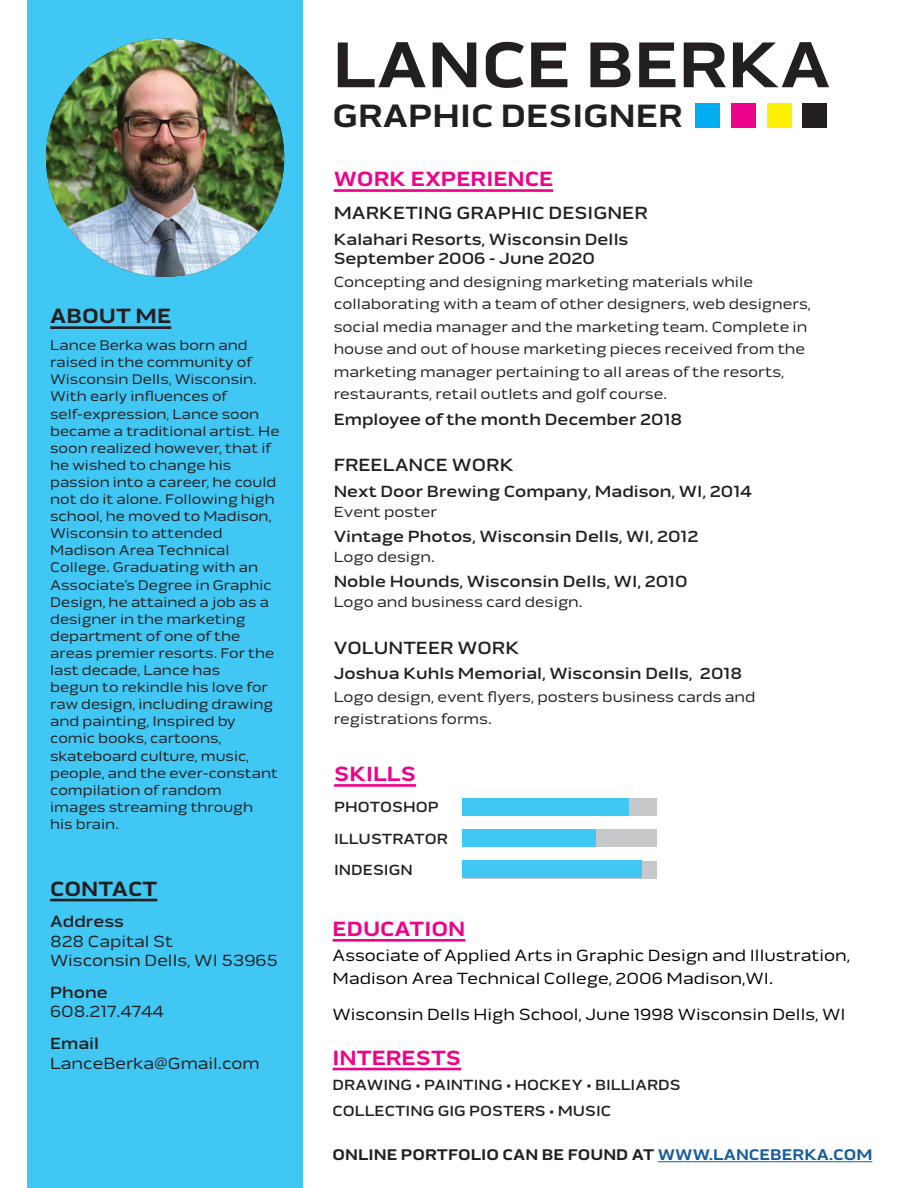
<style>
.page{position:relative;width:918px;height:1188px;background:#fff}
.page>*{position:absolute;margin:0;border:0;box-sizing:border-box;transform-origin:0 0}
.t1{font:700 65.85px "Pill Gothic 900 mg";color:#231f20}
.t2{font:700 32.85px "Pill Gothic 900 mg";color:#231f20}
.t3{font:700 21px "Pill Gothic 900 mg";color:#ed028c}
.t4{font:700 21px "Pill Gothic 900 mg";color:#231f20}
.t5{font:500 18px "Pill Gothic 900 mg";color:#231f20}
.t6{font:500 16.5px/19.8px "Pill Gothic 900 mg";color:#231f20}
.t7{font:16.5px/22.5px "Pill Gothic 900 mg";color:#000}
.t8{font:16.5px/19.5px "Pill Gothic 900 mg";color:#231f20}
.t9{font:700 15.75px "Pill Gothic 900 mg";color:#231f20}
.t10{font:15px/22.5px "Pill Gothic 900 mg";color:#231f20}
.t11{font:500 15px/31.5px "Pill Gothic 900 mg";color:#231f20}
.t12{font:14.25px/17.1px "Pill Gothic 900 mg";color:#231f20}
.s1{color:#175d9e}
</style>
<div class="page">
<hr style="left:334px;top:189px;width:219px;height:3px;background:#ed028c">
<hr style="left:333px;top:939px;width:132px;height:3px;background:#ed028c">
<hr style="left:333px;top:1068px;width:128px;height:2px;background:#ed028c">
<div style="left:27px;top:0;width:275px;height:1188px;background:#40c7f4"></div>
<img style="left:46px;top:39px;width:238px;height:238px;border-radius:119px">
<hr style="left:50px;top:326px;width:121px;height:3px;background:#231f20">
<hr style="left:50px;top:899px;width:107px;height:2px;background:#231f20">
<hr style="left:334px;top:784px;width:82px;height:3px;background:#ed028c">
<div style="left:463px;top:798px;width:194px;height:18px;background:#c7c8ca"></div>
<div style="left:463px;top:829px;width:194px;height:18px;background:#c7c8ca"></div>
<div style="left:463px;top:861px;width:194px;height:18px;background:#c7c8ca"></div>
<div style="left:463px;top:798px;width:166px;height:18px;background:#40c7f4"></div>
<div style="left:463px;top:860px;width:179px;height:18px;background:#40c7f4"></div>
<div style="left:463px;top:829px;width:133px;height:18px;background:#40c7f4"></div>
<div style="left:695px;top:103px;width:25px;height:25px;background:#00aeef"></div>
<div style="left:767px;top:103px;width:25px;height:25px;background:#fff101"></div>
<div style="left:731px;top:103px;width:25px;height:25px;background:#ed028c"></div>
<div style="left:802px;top:103px;width:25px;height:25px;background:#231f20"></div>
<hr style="left:658px;top:1161px;width:214px;height:1px;background:#175d9e">
<h3 class="t4" style="left:50px;top:303px;width:123px">ABOUT ME</h3>
<p class="t12" style="left:50px;top:337px;width:231px">Lance Berka was born and raised in the community of<br>Wisconsin Dells, Wisconsin.<br>With early influences of self-expression, Lance soon became a traditional artist. He soon realized however, that if he wished to change his passion into a career, he could not do it alone. Following high school, he moved to Madison,<br>Wisconsin to attended<br>Madison Area Technical<br>College. Graduating with an<br>Associate’s Degree in Graphic<br>Design, he attained a job as a designer in the marketing department of one of the areas premier resorts. For the last decade, Lance has<br>begun to rekindle his love for raw design, including drawing and painting, Inspired by comic books, cartoons, skateboard culture, music, people, and the ever-constant compilation of random images streaming through<br>his brain.</p>
<h3 class="t4" style="left:50px;top:876px;width:109px">CONTACT</h3>
<p class="t6" style="left:50px;top:912px;width:75px">Address</p>
<p class="t8" style="left:50px;top:931px;width:229px">828 Capital St<br>Wisconsin Dells, WI 53965</p>
<p class="t6" style="left:50px;top:982px;width:59px">Phone</p>
<p class="t8" style="left:50px;top:1002px;width:115px">608.217.4744</p>
<p class="t6" style="left:50px;top:1034px;width:51px">Email</p>
<p class="t8" style="left:50px;top:1053px;width:211px">LanceBerka@Gmail.com</p>
<h1 class="t1" style="left:333px;top:25px;width:500px">LANCE BERKA</h1>
<h2 class="t2" style="left:333px;top:96px;width:352px">GRAPHIC DESIGNER</h2>
<h3 class="t3" style="left:334px;top:166px;width:221px">WORK EXPERIENCE</h3>
<p class="t5" style="left:334px;top:202px;width:315px">MARKETING GRAPHIC DESIGNER</p>
<p class="t6" style="left:334px;top:229px;width:296px">Kalahari Resorts, Wisconsin Dells<br>September 2006 - June 2020</p>
<p class="t10" style="left:334px;top:271px;width:479px">Concepting and designing marketing materials while collaborating with a team of other designers, web designers, social media manager and the marketing team. Complete in house and out of house marketing pieces received from the marketing manager pertaining to all areas of the resorts, restaurants, retail outlets and golf course.</p>
<p class="t6" style="left:334px;top:410px;width:350px">Employee of the month December 2018</p>
<p class="t5" style="left:334px;top:455px;width:181px">FREELANCE WORK</p>
<p class="t6" style="left:334px;top:482px;width:420px">Next Door Brewing Company, Madison, WI, 2014</p>
<p class="t10" style="left:334px;top:500px;width:105px">Event poster</p>
<p class="t6" style="left:334px;top:527px;width:366px">Vintage Photos, Wisconsin Dells, WI, 2012</p>
<p class="t10" style="left:334px;top:546px;width:103px">Logo design.</p>
<p class="t6" style="left:334px;top:572px;width:355px">Noble Hounds, Wisconsin Dells, WI, 2010</p>
<p class="t10" style="left:334px;top:591px;width:250px">Logo and business card design.</p>
<p class="t5" style="left:334px;top:637px;width:187px">VOLUNTEER WORK</p>
<p class="t6" style="left:334px;top:664px;width:410px">Joshua Kuhls Memorial, Wisconsin Dells, 2018</p>
<p class="t10" style="left:334px;top:686px;width:423px">Logo design, event flyers, posters business cards and registrations forms.</p>
<h3 class="t3" style="left:334px;top:761px;width:83px">SKILLS</h3>
<p class="t11" style="left:334px;top:792px;width:115px">PHOTOSHOP<br>ILLUSTRATOR<br>INDESIGN</p>
<h3 class="t3" style="left:333px;top:916px;width:134px">EDUCATION</h3>
<p class="t7" style="left:333px;top:945px;width:519px">Associate of Applied Arts in Graphic Design and Illustration,<br>Madison Area Technical College, 2006 Madison,WI.</p>
<p class="t7" style="left:333px;top:1003px;width:514px">Wisconsin Dells High School, June 1998 Wisconsin Dells, WI</p>
<h3 class="t3" style="left:333px;top:1045px;width:130px">INTERESTS</h3>
<p class="t11" style="left:333px;top:1072px;width:349px;line-height:25.5px">DRAWING • PAINTING • HOCKEY • BILLIARDS<br>COLLECTING GIG POSTERS • MUSIC</p>
<p class="t9" style="left:333px;top:1145px;width:541px">ONLINE PORTFOLIO CAN BE FOUND AT <span class="s1">WWW.LANCEBERKA.COM</span></p>
</div>
